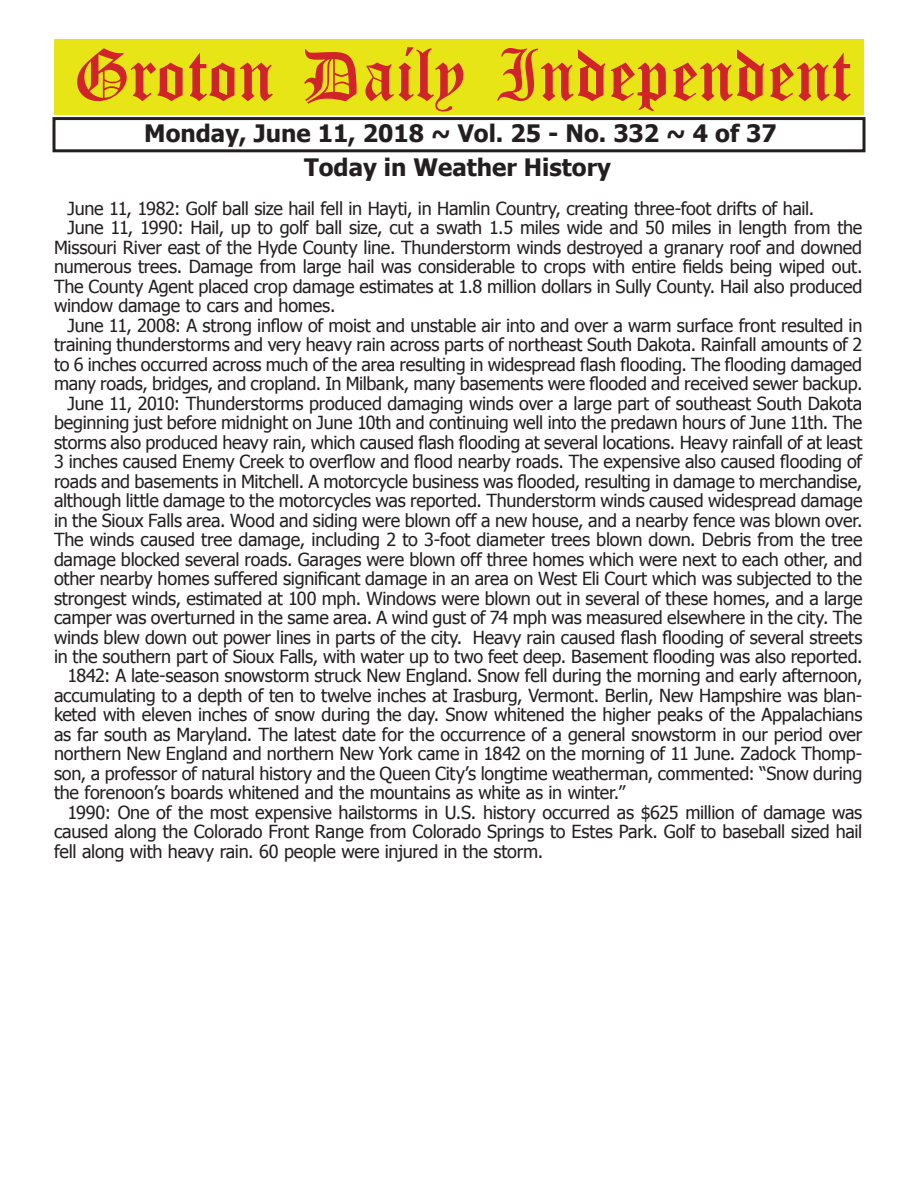
<style>
.page{position:relative;width:918px;height:1188px;background:#fff}
.page>*{position:absolute;margin:0;border:0;box-sizing:border-box;transform-origin:0 0}
.t1{font:54px "Old English Five";color:#d1232a}
.t2{font:700 24px "Tahoma";color:#231f20}
.t3{font:18px "Tahoma";letter-spacing:-.015em;color:#231f20}
</style>
<div class="page">
<div style="left:52px;top:117px;width:814px;height:35px;border:3px solid #231f20"></div>
<div style="left:54px;top:40px;width:810px;height:75px;background:#e7e515"></div>
<h1 class="t1" style="left:73px;top:50px;width:779px">Groton Daily Independent</h1>
<h2 class="t2" style="left:144px;top:116px;width:634px">Monday, June 11, 2018 ~ Vol. 25 - No. 332 ~ 4 of 37</h2>
<h2 class="t2" style="left:304px;top:151px;width:308px">Today in Weather History</h2>
<p class="t3" style="left:68px;top:196px;width:748px">June 11, 1982: Golf ball size hail fell in Hayti, in Hamlin Country, creating three-foot drifts of hail.</p>
<p class="t3" style="left:68px;top:216px;width:796px">June 11, 1990: Hail, up to golf ball size, cut a swath 1.5 miles wide and 50 miles in length from the</p>
<p class="t3" style="left:54px;top:235px;width:810px">Missouri River east of the Hyde County line. Thunderstorm winds destroyed a granary roof and downed</p>
<p class="t3" style="left:54px;top:255px;width:810px">numerous trees. Damage from large hail was considerable to crops with entire fields being wiped out.</p>
<p class="t3" style="left:54px;top:274px;width:810px">The County Agent placed crop damage estimates at 1.8 million dollars in Sully County. Hail also produced</p>
<p class="t3" style="left:54px;top:294px;width:283px">window damage to cars and homes.</p>
<p class="t3" style="left:68px;top:313px;width:796px">June 11, 2008: A strong inflow of moist and unstable air into and over a warm surface front resulted in</p>
<p class="t3" style="left:54px;top:332px;width:810px">training thunderstorms and very heavy rain across parts of northeast South Dakota. Rainfall amounts of 2</p>
<p class="t3" style="left:54px;top:352px;width:810px">to 6 inches occurred across much of the area resulting in widespread flash flooding. The flooding damaged</p>
<p class="t3" style="left:54px;top:371px;width:810px">many roads, bridges, and cropland. In Milbank, many basements were flooded and received sewer backup.</p>
<p class="t3" style="left:68px;top:391px;width:796px">June 11, 2010: Thunderstorms produced damaging winds over a large part of southeast South Dakota</p>
<p class="t3" style="left:54px;top:410px;width:810px">beginning just before midnight on June 10th and continuing well into the predawn hours of June 11th. The</p>
<p class="t3" style="left:54px;top:430px;width:810px">storms also produced heavy rain, which caused flash flooding at several locations. Heavy rainfall of at least</p>
<p class="t3" style="left:54px;top:449px;width:810px">3 inches caused Enemy Creek to overflow and flood nearby roads. The expensive also caused flooding of</p>
<p class="t3" style="left:54px;top:469px;width:810px">roads and basements in Mitchell. A motorcycle business was flooded, resulting in damage to merchandise,</p>
<p class="t3" style="left:54px;top:488px;width:810px">although little damage to the motorcycles was reported. Thunderstorm winds caused widespread damage</p>
<p class="t3" style="left:54px;top:508px;width:810px">in the Sioux Falls area. Wood and siding were blown off a new house, and a nearby fence was blown over.</p>
<p class="t3" style="left:54px;top:527px;width:810px">The winds caused tree damage, including 2 to 3-foot diameter trees blown down. Debris from the tree</p>
<p class="t3" style="left:54px;top:547px;width:810px">damage blocked several roads. Garages were blown off three homes which were next to each other, and</p>
<p class="t3" style="left:54px;top:566px;width:810px">other nearby homes suffered significant damage in an area on West Eli Court which was subjected to the</p>
<p class="t3" style="left:54px;top:586px;width:810px">strongest winds, estimated at 100 mph. Windows were blown out in several of these homes, and a large</p>
<p class="t3" style="left:54px;top:605px;width:810px">camper was overturned in the same area. A wind gust of 74 mph was measured elsewhere in the city. The</p>
<p class="t3" style="left:54px;top:625px;width:810px">winds blew down out power lines in parts of the city. Heavy rain caused flash flooding of several streets</p>
<p class="t3" style="left:54px;top:644px;width:810px">in the southern part of Sioux Falls, with water up to two feet deep. Basement flooding was also reported.</p>
<p class="t3" style="left:68px;top:664px;width:797px">1842: A late-season snowstorm struck New England. Snow fell during the morning and early afternoon,</p>
<p class="t3" style="left:54px;top:683px;width:810px">accumulating to a depth of ten to twelve inches at Irasburg, Vermont. Berlin, New Hampshire was blan-</p>
<p class="t3" style="left:54px;top:703px;width:810px">keted with eleven inches of snow during the day. Snow whitened the higher peaks of the Appalachians</p>
<p class="t3" style="left:54px;top:722px;width:810px">as far south as Maryland. The latest date for the occurrence of a general snowstorm in our period over</p>
<p class="t3" style="left:54px;top:742px;width:810px">northern New England and northern New York came in 1842 on the morning of 11 June. Zadock Thomp-</p>
<p class="t3" style="left:54px;top:761px;width:810px">son, a professor of natural history and the Queen City’s longtime weatherman, commented: “Snow during</p>
<p class="t3" style="left:54px;top:781px;width:573px">the forenoon’s boards whitened and the mountains as white as in winter.”</p>
<p class="t3" style="left:68px;top:800px;width:796px">1990: One of the most expensive hailstorms in U.S. history occurred as $625 million of damage was</p>
<p class="t3" style="left:54px;top:820px;width:810px">caused along the Colorado Front Range from Colorado Springs to Estes Park. Golf to baseball sized hail</p>
<p class="t3" style="left:54px;top:839px;width:491px">fell along with heavy rain. 60 people were injured in the storm.</p>
</div>
